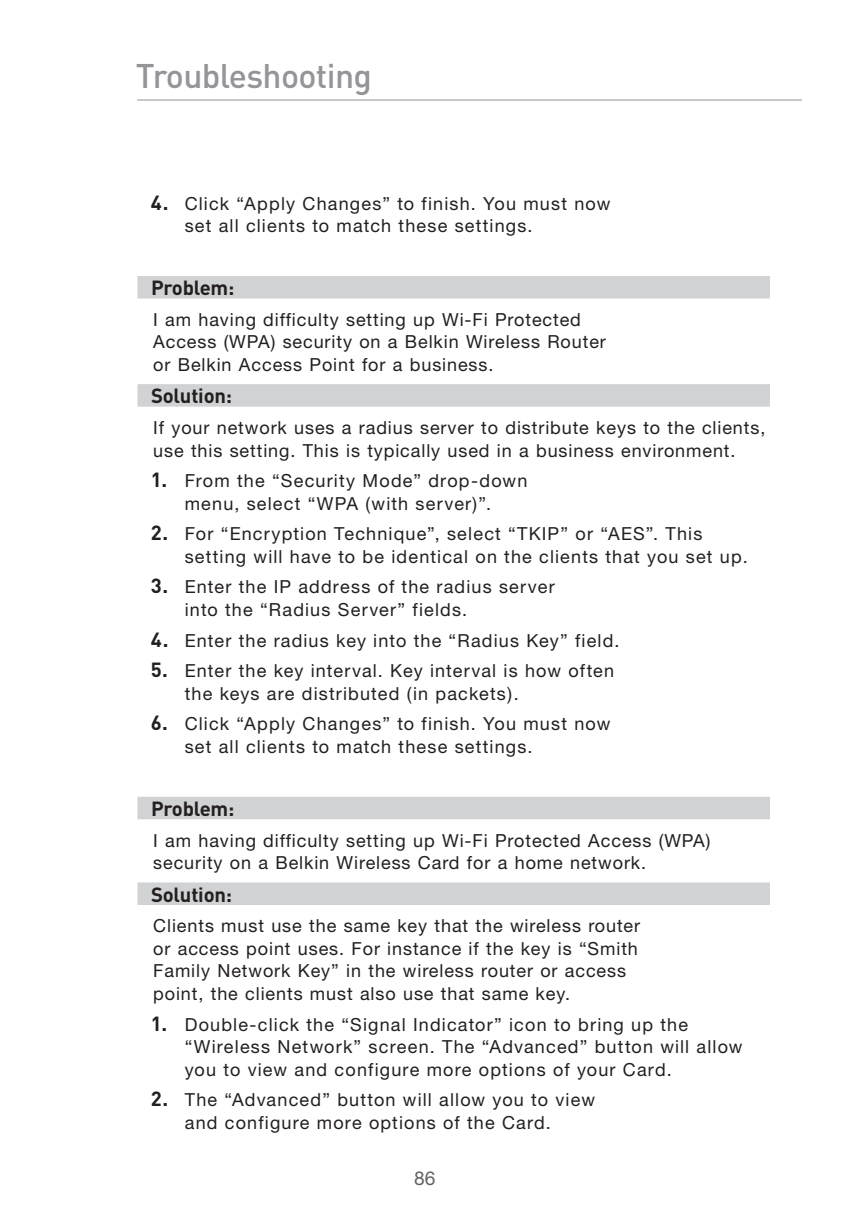
<style>
.page{position:relative;width:851px;height:1216px;background:#fff}
.page>*{position:absolute;margin:0;border:0;box-sizing:border-box;transform-origin:0 0}
.t1{font:500 33.75px "DIN";letter-spacing:-.02em;color:#939598}
.t2{font:700 20.25px "DIN";letter-spacing:-.01em;color:#231f20}
.t3{font:19.12px "Helvetica Neue";color:#636366}
.t4{font:18px/22.5px "Helvetica Neue";letter-spacing:.055em;color:#231f20}
.s1{font-family:"DIN";font-weight:700;font-size:20.25px}
</style>
<div class="page">
<hr style="left:137px;top:100px;width:665px;height:1px;background:#939598">
<div style="left:137px;top:276px;width:632px;height:22px;background:#d1d2d4"></div>
<div style="left:137px;top:384px;width:632px;height:22px;background:#d1d2d4"></div>
<div style="left:137px;top:796px;width:632px;height:23px;background:#d1d2d4"></div>
<div style="left:137px;top:882px;width:632px;height:22px;background:#d1d2d4"></div>
<h1 class="t1" style="left:136px;top:54px;width:238px">Troubleshooting</h1>
<p class="t4" style="left:185px;top:192px;width:427px;text-indent:-34px"><span class="s1">4.</span> Click “Apply Changes” to finish. You must now set all clients to match these settings.</p>
<p class="t2" style="left:151px;top:274px;width:85px">Problem:</p>
<p class="t4" style="left:153px;top:308px;width:454px">I am having difficulty setting up Wi-Fi Protected<br>Access (WPA) security on a Belkin Wireless Router or Belkin Access Point for a business.</p>
<p class="t2" style="left:151px;top:383px;width:83px">Solution:</p>
<p class="t4" style="left:153px;top:416px;width:613px">If your network uses a radius server to distribute keys to the clients, use this setting. This is typically used in a business environment.</p>
<p class="t4" style="left:151px;top:469px;width:378px;text-align:center"><span class="s1">1.</span> From the “Security Mode” drop-down menu, select “WPA (with server)”.</p>
<p class="t4" style="left:185px;top:522px;width:564px;text-indent:-34px"><span class="s1">2.</span> For “Encryption Technique”, select “TKIP” or “AES”. This setting will have to be identical on the clients that you set up.</p>
<p class="t4" style="left:185px;top:575px;width:371px;text-indent:-34px"><span class="s1">3.</span> Enter the IP address of the radius server into the “Radius Server” fields.</p>
<p class="t4" style="left:151px;top:628px;width:470px"><span class="s1">4.</span> Enter the radius key into the “Radius Key” field.</p>
<p class="t4" style="left:185px;top:659px;width:431px;text-indent:-34px"><span class="s1">5.</span> Enter the key interval. Key interval is how often the keys are distributed (in packets).</p>
<p class="t4" style="left:185px;top:712px;width:427px;text-indent:-34px"><span class="s1">6.</span> Click “Apply Changes” to finish. You must now set all clients to match these settings.</p>
<p class="t2" style="left:151px;top:795px;width:85px">Problem:</p>
<p class="t4" style="left:153px;top:828px;width:558px">I am having difficulty setting up Wi-Fi Protected Access (WPA) security on a Belkin Wireless Card for a home network.</p>
<p class="t2" style="left:151px;top:880px;width:83px">Solution:</p>
<p class="t4" style="left:153px;top:914px;width:488px">Clients must use the same key that the wireless router or access point uses. For instance if the key is “Smith Family Network Key” in the wireless router or access point, the clients must also use that same key.</p>
<p class="t4" style="left:185px;top:1012px;width:559px;text-indent:-34px"><span class="s1">1.</span> Double-click the “Signal Indicator” icon to bring up the “Wireless Network” screen. The “Advanced” button will allow you to view and configure more options of your Card.</p>
<p class="t4" style="left:151px;top:1087px;width:445px;text-align:center"><span class="s1">2.</span> The “Advanced” button will allow you to view and configure more options of the Card.</p>
<p class="t3" style="left:414px;top:1166px;width:23px">86</p>
</div>
